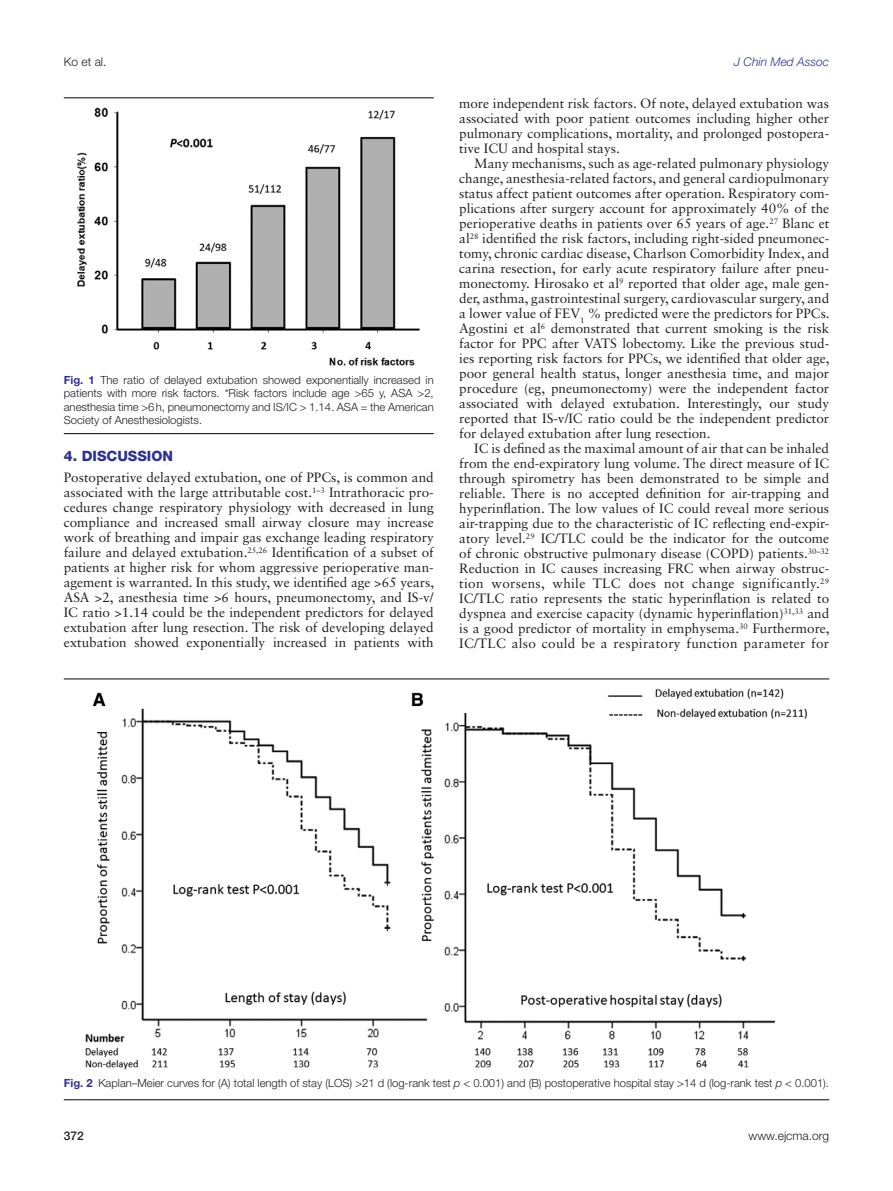
<style>
.page{position:relative;width:893px;height:1191px;background:#fff}
.page>*{position:absolute;margin:0;border:0;box-sizing:border-box;transform-origin:0 0}
.t1{font:800 14.25px "Helvetica Neue LT Std";color:#2e3092}
.t2{font:13.5px/15px "Sabon LT Std";color:#231f20;text-align:justify}
.t3{font:300 12px "Helvetica Neue LT Std";color:#231f20}
.t4{font:italic 300 12px "Helvetica Neue LT Std";color:#2e3092}
.t5{font:500 12px "Helvetica Neue LT Std";color:#231f20}
.t6{font:300 11.25px/13.5px "Helvetica Neue LT Std";color:#231f20;text-align:justify}
.s1{font-weight:700;color:#2e3092}
.s2{font-style:italic}
</style>
<div class="page">
<img style="left:77px;top:107px;width:343px;height:259px">
<hr style="left:64px;top:97px;width:370px;height:1px;background:#231f20">
<hr style="left:64px;top:433px;width:370px;height:1px;background:#231f20">
<img style="left:85px;top:688px;width:723px;height:382px">
<hr style="left:64px;top:678px;width:765px;height:1px;background:#231f20">
<hr style="left:64px;top:1099px;width:765px;height:1px;background:#231f20">
<p class="t3" style="left:64px;top:54px;width:44px">Ko et al.</p>
<p class="t4" style="left:734px;top:54px;width:96px">J Chin Med Assoc</p>
<p class="t6" style="left:64px;top:372px;width:371px"><span class="s1">Fig. 1</span> The ratio of delayed extubation showed exponentially increased in patients with more risk factors. *Risk factors include age &gt;65 y, ASA &gt;2, anesthesia time &gt;6h, pneumonectomy and IS/IC &gt; 1.14. ASA = the American Society of Anesthesiologists.</p>
<p class="t1" style="left:64px;top:447px;width:111px">4. DISCUSSION</p>
<p class="t2" style="left:64px;top:470px;width:372px">Postoperative delayed extubation, one of PPCs, is common and associated with the large attributable cost.<sup>1–3</sup> Intrathoracic pro&shy;cedures change respiratory physiology with decreased in lung compliance and increased small airway closure may increase work of breathing and impair gas exchange leading respiratory failure and delayed extubation.<sup>25,26</sup> Identification of a subset of patients at higher risk for whom aggressive perioperative man&shy;agement is warranted. In this study, we identified age &gt;65 years, ASA &gt;2, anesthesia time &gt;6 hours, pneumonectomy, and IS-v/ IC ratio &gt;1.14 could be the independent predictors for delayed extubation after lung resection. The risk of developing delayed extubation showed exponentially increased in patients with</p>
<p class="t2" style="left:459px;top:96px;width:371px">more independent risk factors. Of note, delayed extubation was associated with poor patient outcomes including higher other pulmonary complications, mortality, and prolonged postopera&shy;tive ICU and hospital stays.</p>
<p class="t2" style="left:459px;top:156px;width:372px;text-indent:15px">Many mechanisms, such as age-related pulmonary physiology change, anesthesia-related factors, and general cardiopulmonary status affect patient outcomes after operation. Respiratory com&shy;plications after surgery account for approximately 40% of the perioperative deaths in patients over 65 years of age.<sup>27</sup> Blanc et al<sup>28</sup> identified the risk factors, including right-sided pneumonec&shy;tomy, chronic cardiac disease, Charlson Comorbidity Index, and carina resection, for early acute respiratory failure after pneu&shy;monectomy. Hirosako et al<sup>9</sup> reported that older age, male gen&shy;der, asthma, gastrointestinal surgery, cardiovascular surgery, and a lower value of FEV<sub>1</sub> % predicted were the predictors for PPCs.<br>Agostini et al<sup>6</sup> demonstrated that current smoking is the risk factor for PPC after VATS lobectomy. Like the previous stud&shy;ies reporting risk factors for PPCs, we identified that older age, poor general health status, longer anesthesia time, and major procedure (eg, pneumonectomy) were the independent factor associated with delayed extubation. Interestingly, our study reported that IS-v/IC ratio could be the independent predictor for delayed extubation after lung resection.</p>
<p class="t2" style="left:459px;top:441px;width:372px;text-indent:15px">IC is defined as the maximal amount of air that can be inhaled from the end-expiratory lung volume. The direct measure of IC through spirometry has been demonstrated to be simple and reliable. There is no accepted definition for air-trapping and hyperinflation. The low values of IC could reveal more serious air-trapping due to the characteristic of IC reflecting end-expir&shy;atory level.<sup>29</sup> IC/TLC could be the indicator for the outcome of chronic obstructive pulmonary disease (COPD) patients.<sup>30–32<br></sup>Reduction in IC causes increasing FRC when airway obstruc&shy;tion worsens, while TLC does not change significantly.<sup>29<br></sup>IC/TLC ratio represents the static hyperinflation is related to dyspnea and exercise capacity (dynamic hyperinflation)<sup>31,33</sup> and is a good predictor of mortality in emphysema.<sup>30</sup> Furthermore, IC/TLC also could be a respiratory function parameter for</p>
<p class="t6" style="left:64px;top:1076px;width:767px"><span class="s1">Fig. 2</span> Kaplan–Meier curves for (A) total length of stay (LOS) &gt;21 d (log-rank test <span class="s2">p</span> &lt; 0.001) and (B) postoperative hospital stay &gt;14 d (log-rank test <span class="s2">p</span> &lt; 0.001).</p>
<p class="t5" style="left:64px;top:1128px;width:22px">372</p>
<p class="t3" style="left:748px;top:1128px;width:82px">www.ejcma.org</p>
</div>
